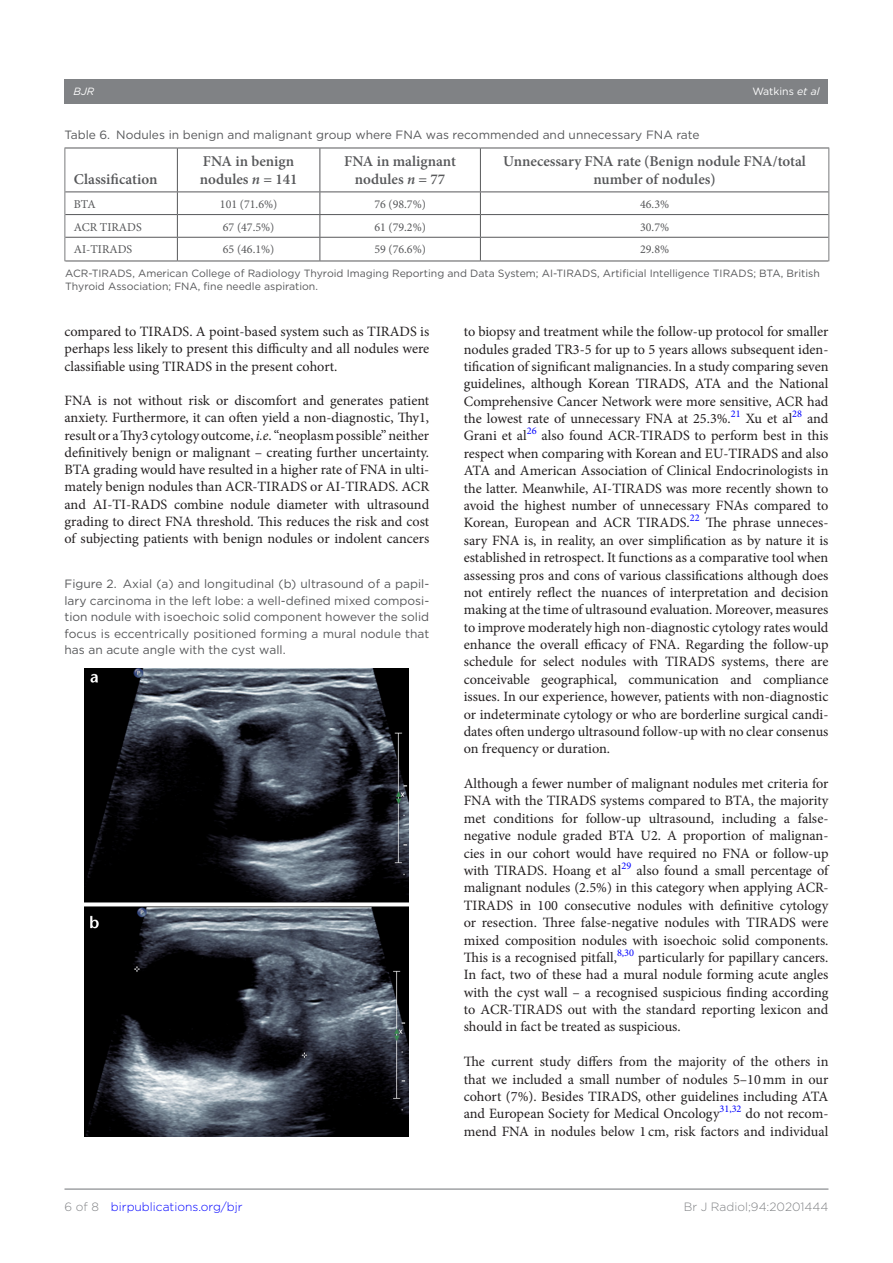
<style>
.page{position:relative;width:893px;height:1263px;background:#fff}
.page>*{position:absolute;margin:0;border:0;box-sizing:border-box;transform-origin:0 0}
.t1{font:600 15px/18px "Minion Pro";color:#57585a;text-align:center}
.t2{font:14.25px/17.4px "Minion Pro";color:#231f20;text-align:justify}
.t3{font:12px/16.5px "Gotham";color:#57585a;text-align:justify}
.t4{font:12px "Minion Pro";color:#57585a}
.t5{font:300 12px "Gotham";color:#00f}
.t6{font:300 12px "Gotham";color:#808285}
.t7{font:10.5px/13.5px "Gotham";color:#57585a}
.t8{font:10.5px "Gotham";color:#fff}
.t9{font:italic 10.5px "Gotham";color:#fff}
.s1{font-style:italic}
.s2{color:#808285}
</style>
<div class="page">
<hr style="left:64px;top:1188px;width:764px;height:2px;background:#808285">
<div style="left:64px;top:79px;width:764px;height:24px;background:#808285"></div>
<hr style="left:64px;top:148px;width:113px;height:1px;background:#57585a">
<hr style="left:65px;top:192px;width:112px;height:1px;background:#57585a">
<hr style="left:177px;top:148px;width:143px;height:1px;background:#57585a">
<hr style="left:177px;top:148px;width:1px;height:44px;background:#57585a">
<hr style="left:177px;top:192px;width:143px;height:1px;background:#57585a">
<hr style="left:320px;top:148px;width:160px;height:1px;background:#57585a">
<hr style="left:320px;top:148px;width:1px;height:44px;background:#57585a">
<hr style="left:320px;top:192px;width:160px;height:1px;background:#57585a">
<hr style="left:480px;top:148px;width:349px;height:1px;background:#57585a">
<hr style="left:480px;top:148px;width:1px;height:44px;background:#57585a">
<hr style="left:480px;top:192px;width:348px;height:1px;background:#57585a">
<hr style="left:65px;top:214px;width:112px;height:1px;background:#57585a">
<hr style="left:177px;top:214px;width:143px;height:1px;background:#57585a">
<hr style="left:320px;top:214px;width:160px;height:1px;background:#57585a">
<hr style="left:480px;top:214px;width:348px;height:1px;background:#57585a">
<hr style="left:65px;top:237px;width:112px;height:1px;background:#57585a">
<hr style="left:177px;top:237px;width:143px;height:1px;background:#57585a">
<svg style="left:177px;top:192px;width:1px;height:69px"></svg>
<hr style="left:177px;top:261px;width:143px;height:1px;background:#57585a">
<hr style="left:320px;top:237px;width:160px;height:1px;background:#57585a">
<svg style="left:320px;top:192px;width:1px;height:69px"></svg>
<hr style="left:320px;top:261px;width:160px;height:1px;background:#57585a">
<hr style="left:480px;top:237px;width:348px;height:1px;background:#57585a">
<svg style="left:480px;top:192px;width:1px;height:69px"></svg>
<hr style="left:480px;top:261px;width:349px;height:1px;background:#57585a">
<hr style="left:64px;top:261px;width:113px;height:1px;background:#57585a">
<hr style="left:64px;top:148px;width:1px;height:44px;background:#797a7c">
<svg style="left:64px;top:192px;width:1px;height:70px"></svg>
<hr style="left:828px;top:148px;width:1px;height:44px;background:#797a7c">
<svg style="left:828px;top:192px;width:1px;height:70px"></svg>
<img style="left:85px;top:668px;width:324px;height:468px">
<p class="t9" style="left:74px;top:85px;width:22px">BJR</p>
<p class="t8" style="left:752px;top:85px;width:69px">Watkins <span class="s1">et al</span></p>
<p class="t3" style="left:64px;top:126px;width:637px">Table 6. Nodules in benign and malignant group where FNA was recommended and unnecessary FNA rate</p>
<p class="t1" style="left:74px;top:170px;width:85px">Classification</p>
<p class="t1" style="left:200px;top:152px;width:99px;text-align:left">FNA in benign nodules <span class="s1">n</span> = 141</p>
<p class="t1" style="left:344px;top:152px;width:113px">FNA in malignant nodules <span class="s1">n</span> = 77</p>
<p class="t1" style="left:503px;top:152px;width:304px">Unnecessary FNA rate (Benign nodule FNA/total number of nodules)</p>
<p class="t4" style="left:74px;top:196px;width:23px">BTA</p>
<p class="t4" style="left:220px;top:196px;width:59px">101 (71.6%)</p>
<p class="t4" style="left:374px;top:196px;width:53px">76 (98.7%)</p>
<p class="t4" style="left:640px;top:196px;width:31px">46.3%</p>
<p class="t4" style="left:74px;top:219px;width:69px">ACR TIRADS</p>
<p class="t4" style="left:223px;top:219px;width:53px">67 (47.5%)</p>
<p class="t4" style="left:374px;top:219px;width:53px">61 (79.2%)</p>
<p class="t4" style="left:640px;top:219px;width:31px">30.7%</p>
<p class="t4" style="left:74px;top:242px;width:60px">AI-TIRADS</p>
<p class="t4" style="left:223px;top:242px;width:53px">65 (46.1%)</p>
<p class="t4" style="left:374px;top:242px;width:53px">59 (76.6%)</p>
<p class="t4" style="left:640px;top:242px;width:31px">29.8%</p>
<p class="t7" style="left:65px;top:266px;width:756px">ACR-TIRADS, American College of Radiology Thyroid Imaging Reporting and Data System; AI-TIRADS, Artificial Intelligence TIRADS; BTA, British<br>Thyroid Association; FNA, fine needle aspiration.</p>
<p class="t2" style="left:64px;top:323px;width:366px">compared to TIRADS. A point-based system such as TIRADS is perhaps less likely to present this difficulty and all nodules were classifiable using TIRADS in the present cohort.</p>
<p class="t2" style="left:64px;top:392px;width:366px">FNA is not without risk or discomfort and generates patient anxiety. Furthermore, it can often yield a non-diagnostic, Thy1, result or a Thy3 cytology outcome, <span class="s1">i.e</span>. “neoplasm possible” neither definitively benign or malignant – creating further uncertainty.<br>BTA grading would have resulted in a higher rate of FNA in ulti&shy;mately benign nodules than ACR-TIRADS or AI-TIRADS. ACR and AI-TI-RADS combine nodule diameter with ultrasound grading to direct FNA threshold. This reduces the risk and cost of subjecting patients with benign nodules or indolent cancers</p>
<p class="t3" style="left:64px;top:575px;width:366px">Figure 2. Axial (a) and longitudinal (b) ultrasound of a papil&shy;lary carcinoma in the left lobe: a well-defined mixed composi&shy;tion nodule with isoechoic solid component however the solid focus is eccentrically positioned forming a mural nodule that has an acute angle with the cyst wall.</p>
<p class="t2" style="left:464px;top:323px;width:366px">to biopsy and treatment while the follow-up protocol for smaller nodules graded TR3-5 for up to 5 years allows subsequent iden&shy;tification of significant malignancies. In a study comparing seven guidelines, although Korean TIRADS, ATA and the National Comprehensive Cancer Network were more sensitive, ACR had the lowest rate of unnecessary FNA at 25.3%.<sup>21</sup> Xu et al<sup>28</sup> and Grani et al<sup>26</sup> also found ACR-TIRADS to perform best in this respect when comparing with Korean and EU-TIRADS and also ATA and American Association of Clinical Endocrinologists in the latter. Meanwhile, AI-TIRADS was more recently shown to avoid the highest number of unnecessary FNAs compared to Korean, European and ACR TIRADS.<sup>22</sup> The phrase unneces&shy;sary FNA is, in reality, an over simplification as by nature it is established in retrospect. It functions as a comparative tool when assessing pros and cons of various classifications although does not entirely reflect the nuances of interpretation and decision making at the time of ultrasound evaluation. Moreover, measures to improve moderately high non-diagnostic cytology rates would enhance the overall efficacy of FNA. Regarding the follow-up schedule for select nodules with TIRADS systems, there are conceivable geographical, communication and compliance issues. In our experience, however, patients with non-diagnostic or indeterminate cytology or who are borderline surgical candi&shy;dates often undergo ultrasound follow-up with no clear consenus on frequency or duration.</p>
<p class="t2" style="left:464px;top:775px;width:366px">Although a fewer number of malignant nodules met criteria for FNA with the TIRADS systems compared to BTA, the majority met conditions for follow-up ultrasound, including a false&shy;negative nodule graded BTA U2. A proportion of malignan&shy;cies in our cohort would have required no FNA or follow-up with TIRADS. Hoang et al<sup>29</sup> also found a small percentage of malignant nodules (2.5%) in this category when applying ACR-TIRADS in 100 consecutive nodules with definitive cytology or resection. Three false-negative nodules with TIRADS were mixed composition nodules with isoechoic solid components.<br>This is a recognised pitfall,<sup>8,30</sup> particularly for papillary cancers.<br>In fact, two of these had a mural nodule forming acute angles with the cyst wall – a recognised suspicious finding according to ACR-TIRADS out with the standard reporting lexicon and should in fact be treated as suspicious.</p>
<p class="t2" style="left:464px;top:1053px;width:366px">The current study differs from the majority of the others in that we included a small number of nodules 5–10mm in our cohort (7%). Besides TIRADS, other guidelines including ATA and European Society for Medical Oncology<sup>31,32</sup> do not recom&shy;mend FNA in nodules below 1 cm, risk factors and individual</p>
<p class="t5" style="left:64px;top:1199px;width:180px"><span class="s2">6 of 8</span> birpublications.org/bjr</p>
<p class="t6" style="left:684px;top:1199px;width:146px">Br J Radiol;94:20201444</p>
</div>
